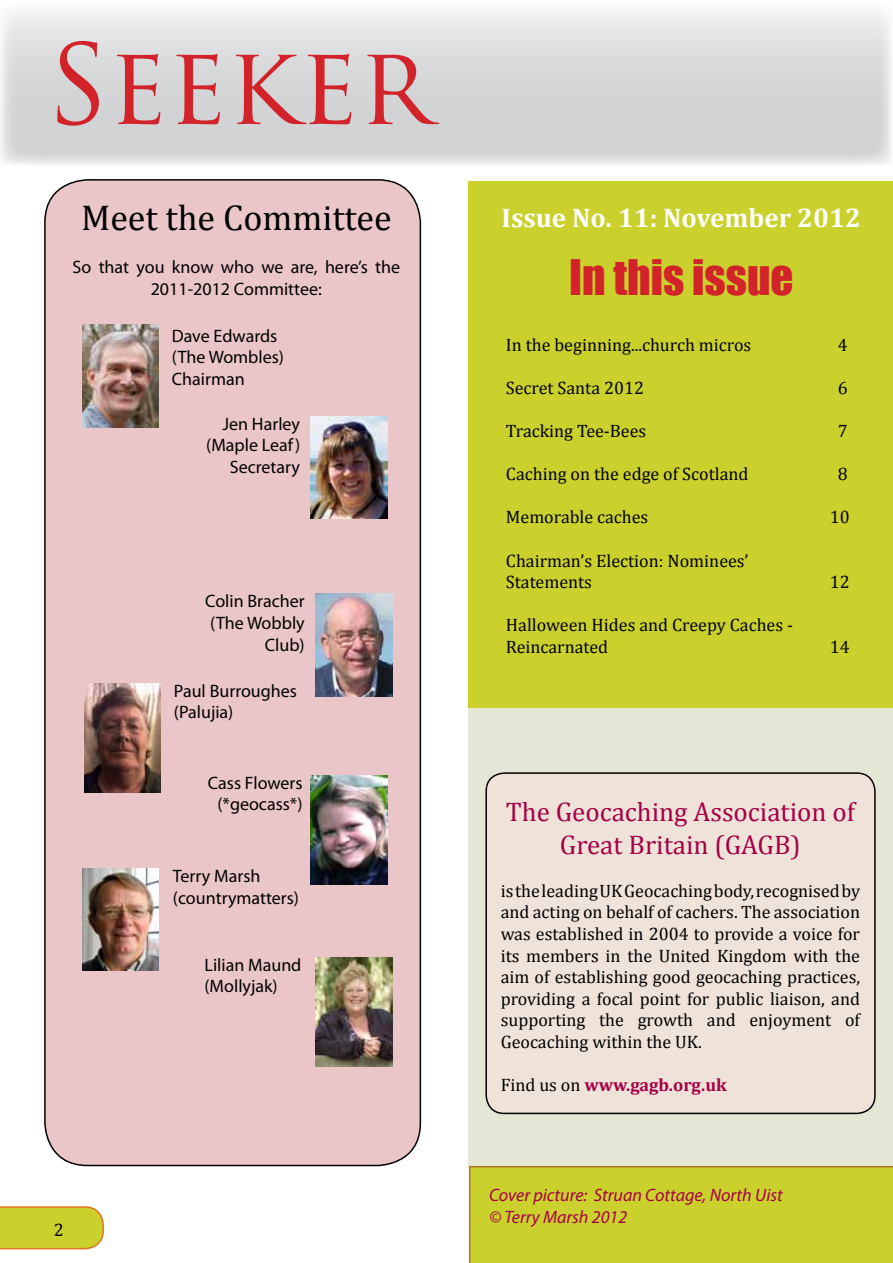
<style>
.page{position:relative;width:893px;height:1263px;background:#fff}
.page>*{position:absolute;margin:0;border:0;box-sizing:border-box;transform-origin:0 0}
.t1{font:108px "Trajan Pro";color:#d2232a}
.t2{font:45px "Impact";color:#d2232a}
.t3{font:36px "Cambria";color:#000}
.t4{font:27px/32.4px "Cambria";color:#a50045;text-align:center}
.t5{font:700 27px "Cambria";color:#fff}
.t6{font:18px/21.6px "Cambria";color:#000}
.t7{font:18px/21.6px "Myriad Pro";color:#000}
.t8{font:italic 18px/21.6px "Myriad Pro";color:#a50045}
.t9{font:700 18px "Cambria";color:#a50045}
.s1{font-weight:400;color:#000}
</style>
<div class="page">
<svg style="left:0;top:1206px;width:104px;height:43px;background:#cdcc32"></svg>
<svg style="left:1px;top:11px;width:891px;height:153px;background:#d9dbdc"></svg>
<div style="left:468px;top:707px;width:425px;height:460px;background:#e4e6d6"></div>
<div style="left:469px;top:1166px;width:424px;height:97px;background:#cad12c"></div>
<div style="left:486px;top:773px;width:389px;height:340px;background:#efe2d9;border-radius:18px"></div>
<div style="left:485px;top:772px;width:391px;height:342px;border:2px solid #000;border-radius:18px"></div>
<div style="left:45px;top:180px;width:375px;height:985px;background:#eac6c8;border-radius:43px"></div>
<img style="left:82px;top:325px;width:77px;height:102px">
<img style="left:84px;top:683px;width:77px;height:110px">
<img style="left:82px;top:868px;width:77px;height:103px">
<img style="left:311px;top:416px;width:76px;height:103px">
<img style="left:311px;top:775px;width:76px;height:110px">
<img style="left:315px;top:594px;width:77px;height:102px">
<img style="left:315px;top:957px;width:77px;height:110px">
<div style="left:468px;top:181px;width:425px;height:526px;background:#cad12c"></div>
<h1 class="t1" style="left:47px;top:16px;width:386px">SEEKER</h1>
<h3 class="t3" style="left:81px;top:197px;width:312px">Meet the Committee</h3>
<p class="t7" style="left:72px;top:256px;width:329px;text-align:center">So that you know who we are, here’s the<br>2011-2012 Committee:</p>
<p class="t7" style="left:172px;top:324px;width:114px">Dave Edwards (The Wombles)<br>Chairman</p>
<p class="t7" style="left:206px;top:413px;width:95px;text-align:right">Jen Harley (Maple Leaf)<br>Secretary</p>
<p class="t7" style="left:205px;top:590px;width:101px;text-align:right">Colin Bracher (The Wobbly<br>Club)</p>
<p class="t7" style="left:174px;top:680px;width:125px">Paul Burroughes (Palujia)</p>
<p class="t7" style="left:208px;top:772px;width:96px;text-align:center">Cass Flowers (*geocass*)</p>
<p class="t7" style="left:173px;top:865px;width:128px">Terry Marsh (countrymatters)</p>
<p class="t6" style="left:54px;top:1219px;width:11px">2</p>
<p class="t7" style="left:204px;top:954px;width:98px">Lilian Maund (Mollyjak)</p>
<h3 class="t5" style="left:502px;top:198px;width:361px">Issue No. 11: November 2012</h3>
<h2 class="t2" style="left:569px;top:243px;width:226px">In this issue</h2>
<p class="t6" style="left:506px;top:334px;width:247px">In the beginning...church micros</p>
<p class="t6" style="left:838px;top:334px;width:11px">4</p>
<p class="t6" style="left:506px;top:377px;width:140px">Secret Santa 2012</p>
<p class="t6" style="left:838px;top:377px;width:11px">6</p>
<p class="t6" style="left:506px;top:420px;width:142px">Tracking Tee-Bees</p>
<p class="t6" style="left:838px;top:420px;width:11px">7</p>
<p class="t6" style="left:506px;top:463px;width:244px">Caching on the edge of Scotland</p>
<p class="t6" style="left:838px;top:463px;width:11px">8</p>
<p class="t6" style="left:506px;top:506px;width:144px">Memorable caches</p>
<p class="t6" style="left:830px;top:506px;width:21px">10</p>
<p class="t6" style="left:506px;top:550px;width:244px">Chairman’s Election: Nominees’<br>Statements</p>
<p class="t6" style="left:830px;top:571px;width:21px">12</p>
<p class="t6" style="left:506px;top:614px;width:289px">Halloween Hides and Creepy Caches -<br>Reincarnated</p>
<p class="t6" style="left:830px;top:636px;width:21px">14</p>
<h3 class="t4" style="left:506px;top:795px;width:351px">The Geocaching Association of<br>Great Britain (GAGB)</h3>
<p class="t6" style="left:501px;top:880px;width:361px;text-align:justify">is the leading UK Geocaching body, recognised by and acting on behalf of cachers. The association was established in 2004 to provide a voice for its members in the United Kingdom with the aim of establishing good geocaching practices, providing a focal point for public liaison, and supporting the growth and enjoyment of Geocaching within the UK.</p>
<p class="t9" style="left:501px;top:1072px;width:228px"><span class="s1">Find us on</span> www.gagb.org.uk</p>
<p class="t8" style="left:489px;top:1184px;width:295px">Cover picture: Struan Cottage, North Uist © Terry Marsh 2012</p>
</div>
